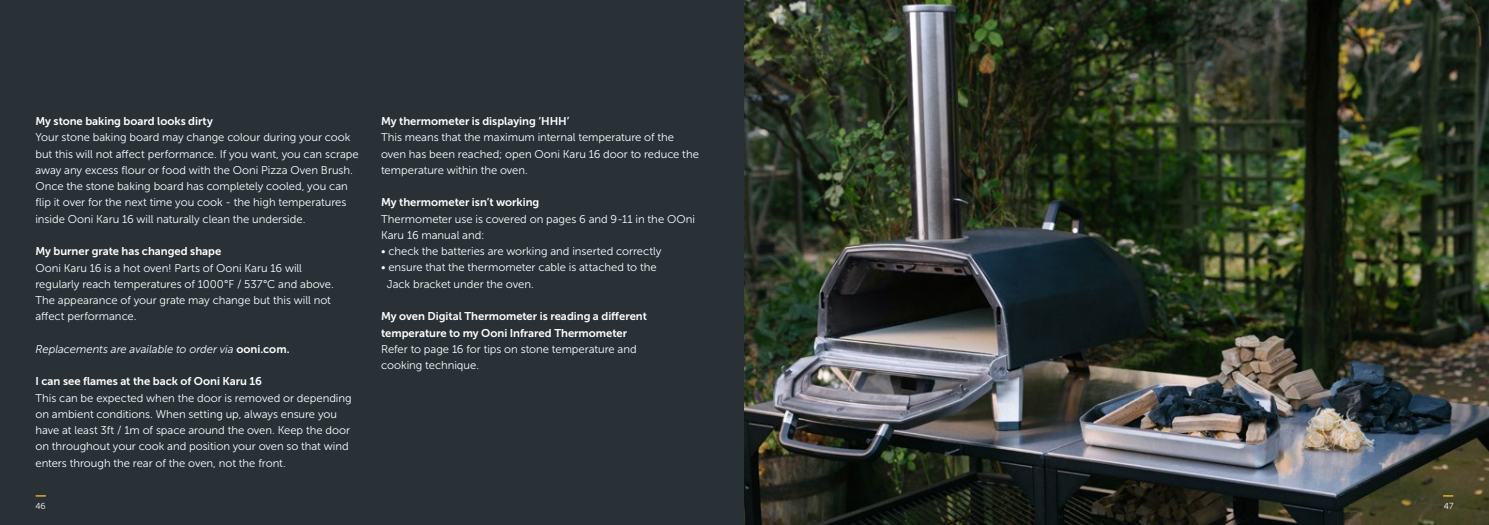
<style>
.page{position:relative;width:1489px;height:525px;background:#fff}
.page>*{position:absolute;margin:0;border:0;box-sizing:border-box;transform-origin:0 0}
.t1{font:11.25px/16.2px "Museo Sans 300";letter-spacing:-.005em;color:#fff}
.t2{font:11.25px/16.2px "Museo Sans 700";color:#fff}
.t3{font:italic 11.25px "Museo Sans 300";letter-spacing:-.005em;color:#fff}
.t4{font:8.75px "Museo Sans Rounded 300";color:#fff}
.s1{font-family:"Museo Sans 700";font-style:normal}
</style>
<div class="page">
<div style="left:0;top:0;width:744px;height:524px;background:#293136"></div>
<img style="left:744px;top:0;width:744px;height:524px">
<p class="t2" style="left:35px;top:113px;width:179px">My stone baking board looks dirty</p>
<p class="t1" style="left:35px;top:129px;width:325px">Your stone baking board may change colour during your cook but this will not affect performance. If you want, you can scrape away any excess flour or food with the Ooni Pizza Oven Brush.<br>Once the stone baking board has completely cooled, you can flip it over for the next time you cook - the high temperatures inside Ooni Karu 16 will naturally clean the underside.</p>
<p class="t2" style="left:35px;top:243px;width:187px">My burner grate has changed shape</p>
<p class="t1" style="left:35px;top:259px;width:300px">Ooni Karu 16 is a hot oven! Parts of Ooni Karu 16 will regularly reach temperatures of 1000°F / 537°C and above.<br>The appearance of your grate may change but this will not affect performance.</p>
<p class="t3" style="left:35px;top:343px;width:256px">Replacements are available to order via <span class="s1">ooni.com.</span></p>
<p class="t2" style="left:35px;top:373px;width:228px">I can see flames at the back of Ooni Karu 16</p>
<p class="t1" style="left:35px;top:389px;width:318px">This can be expected when the door is removed or depending on ambient conditions. When setting up, always ensure you have at least 3ft / 1m of space around the oven. Keep the door on throughout your cook and position your oven so that wind enters through the rear of the oven, not the front.</p>
<p class="t2" style="left:381px;top:113px;width:190px">My thermometer is displaying ‘HHH’</p>
<p class="t1" style="left:381px;top:129px;width:319px">This means that the maximum internal temperature of the oven has been reached; open Ooni Karu 16 door to reduce the temperature within the oven.</p>
<p class="t2" style="left:381px;top:194px;width:160px">My thermometer isn’t working</p>
<p class="t1" style="left:381px;top:211px;width:315px">Thermometer use is covered on pages 6 and 9-11 in the OOni<br>Karu 16 manual and:</p>
<p class="t1" style="left:381px;top:243px;width:282px">• check the batteries are working and inserted correctly</p>
<p class="t1" style="left:387px;top:259px;width:271px;text-indent:-6px">• ensure that the thermometer cable is attached to the<br>Jack bracket under the oven.</p>
<p class="t2" style="left:381px;top:308px;width:267px">My oven Digital Thermometer is reading a different temperature to my Ooni Infrared Thermometer</p>
<p class="t1" style="left:381px;top:340px;width:257px">Refer to page 16 for tips on stone temperature and cooking technique.</p>
<p class="t4" style="left:35px;top:501px;width:12px">46</p>
<p class="t4" style="left:1443px;top:501px;width:11px">47</p>
</div>
